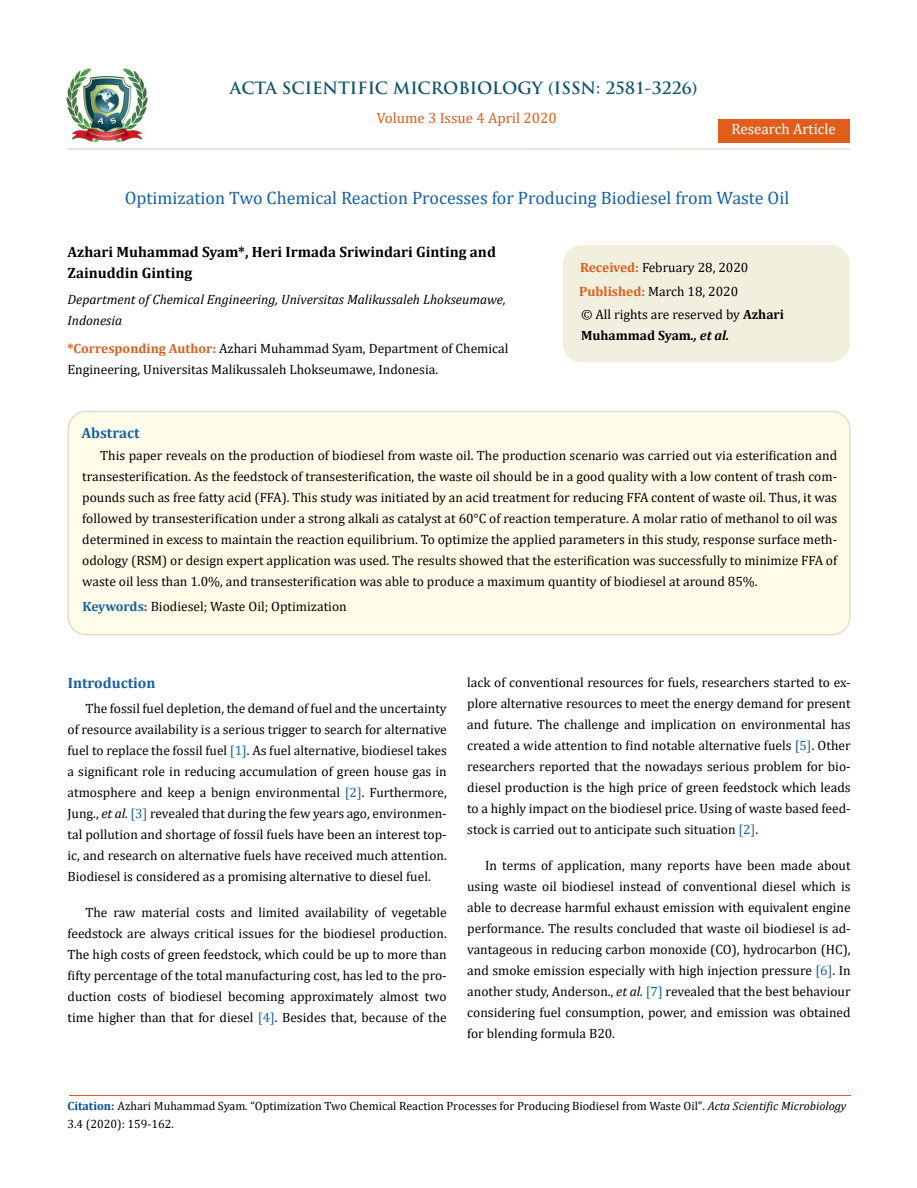
<style>
.page{position:relative;width:917px;height:1188px;background:#fff}
.page>*{position:absolute;margin:0;border:0;box-sizing:border-box;transform-origin:0 0}
.t1{font:18px "Cambria";color:#1560a6}
.t2{font:700 16.5px "Trajan Pro";color:#0e546a}
.t3{font:700 15px/21px "Cambria";color:#000}
.t4{font:15px "Cambria";color:#e05d1a}
.t5{font:700 15px "Cambria";color:#1560a6}
.t6{font:15px "Cambria";color:#fff}
.t7{font:13.5px/21px "Cambria";color:#000;text-align:justify}
.t8{font:italic 13.5px/21px "Cambria";color:#000}
.t9{font:12px/18px "Cambria";color:#000}
.s1{font-weight:700;color:#e05d1a}
.s2{font-weight:700}
.s3{font-weight:700;font-style:italic}
.s4{font-weight:700;color:#1560a6}
.s5{color:#1560a6}
.s6{font-style:italic}
.s7{font-weight:700;color:#035089}
</style>
<div class="page">
<img style="left:67px;top:68px;width:80px;height:74px">
<div style="left:717px;top:119px;width:132px;height:23px;background:#e05d1a"></div>
<div style="left:563px;top:246px;width:286px;height:116px;background:#f1f0de;border-radius:18px"></div>
<div style="left:563px;top:245px;width:286px;height:117px;border:2px solid #f1f0de;border-radius:18px"></div>
<div style="left:68px;top:411px;width:781px;height:224px;background:#fffde9;border-radius:18px"></div>
<div style="left:67px;top:411px;width:783px;height:224px;border:2px solid #e0dfcd;border-radius:18px"></div>
<hr style="left:69px;top:1095px;width:781px;height:1px;background:#e05d1a">
<hr style="left:67px;top:148px;width:782px;height:2px;background:#e0dfcd">
<p class="t2" style="left:230px;top:77px;width:469px">ACTA SCIENTIFIC MICROBIOLOGY (ISSN: 2581-3226)</p>
<p class="t4" style="left:376px;top:109px;width:182px">Volume 3 Issue 4 April 2020</p>
<p class="t6" style="left:731px;top:120px;width:106px">Research Article</p>
<h1 class="t1" style="left:125px;top:187px;width:666px">Optimization Two Chemical Reaction Processes for Producing Biodiesel from Waste Oil</h1>
<p class="t3" style="left:67px;top:241px;width:430px">Azhari Muhammad Syam*, Heri Irmada Sriwindari Ginting and<br>Zainuddin Ginting</p>
<p class="t8" style="left:67px;top:288px;width:440px">Department of Chemical Engineering, Universitas Malikussaleh Lhokseumawe,<br>Indonesia</p>
<p class="t7" style="left:67px;top:338px;width:442px"><span class="s1">*Corresponding Author:</span> Azhari Muhammad Syam, Department of Chemical<br>Engineering, Universitas Malikussaleh Lhokseumawe, Indonesia.</p>
<p class="t7" style="left:579px;top:255px;width:171px;line-height:24.5px"><span class="s1">Received:</span> February 28, 2020<br><span class="s1">Published:</span> March 18, 2020</p>
<p class="t7" style="left:581px;top:304px;width:204px">© All rights are reserved by <span class="s2">Azhari<br>Muhammad Syam</span><span class="s3">., et al.</span></p>
<p class="t5" style="left:81px;top:422px;width:60px">Abstract</p>
<p class="t7" style="left:82px;top:445px;width:756px;text-indent:18px">This paper reveals on the production of biodiesel from waste oil. The production scenario was carried out via esterification and transesterification. As the feedstock of transesterification, the waste oil should be in a good quality with a low content of trash com&shy;pounds such as free fatty acid (FFA). This study was initiated by an acid treatment for reducing FFA content of waste oil. Thus, it was followed by transesterification under a strong alkali as catalyst at 60°C of reaction temperature. A molar ratio of methanol to oil was determined in excess to maintain the reaction equilibrium. To optimize the applied parameters in this study, response surface meth&shy;odology (RSM) or design expert application was used. The results showed that the esterification was successfully to minimize FFA of waste oil less than 1.0%, and transesterification was able to produce a maximum quantity of biodiesel at around 85%.</p>
<p class="t7" style="left:82px;top:596px;width:266px"><span class="s4">Keywords:</span> Biodiesel; Waste Oil; Optimization</p>
<p class="t5" style="left:68px;top:672px;width:89px">Introduction</p>
<p class="t7" style="left:67px;top:697px;width:381px;text-indent:18px">The fossil fuel depletion, the demand of fuel and the uncertainty of resource availability is a serious trigger to search for alternative fuel to replace the fossil fuel <span class="s5">[1]</span>. As fuel alternative, biodiesel takes a significant role in reducing accumulation of green house gas in atmosphere and keep a benign environmental <span class="s5">[2]</span>. Furthermore, Jung., <span class="s6">et al.</span> <span class="s5">[3]</span> revealed that during the few years ago, environmen&shy;tal pollution and shortage of fossil fuels have been an interest top&shy;ic, and research on alternative fuels have received much attention.<br>Biodiesel is considered as a promising alternative to diesel fuel.</p>
<p class="t7" style="left:67px;top:901px;width:381px;text-indent:18px">The raw material costs and limited availability of vegetable feedstock are always critical issues for the biodiesel production.<br>The high costs of green feedstock, which could be up to more than fifty percentage of the total manufacturing cost, has led to the pro&shy;duction costs of biodiesel becoming approximately almost two time higher than that for diesel <span class="s5">[4]</span>. Besides that, because of the</p>
<p class="t7" style="left:467px;top:672px;width:385px">lack of conventional resources for fuels, researchers started to ex&shy;plore alternative resources to meet the energy demand for present and future. The challenge and implication on environmental has created a wide attention to find notable alternative fuels <span class="s5">[5]</span>. Other researchers reported that the nowadays serious problem for bio&shy;diesel production is the high price of green feedstock which leads to a highly impact on the biodiesel price. Using of waste based feed&shy;stock is carried out to anticipate such situation <span class="s5">[2]</span>.</p>
<p class="t7" style="left:467px;top:855px;width:385px;text-indent:18px">In terms of application, many reports have been made about using waste oil biodiesel instead of conventional diesel which is able to decrease harmful exhaust emission with equivalent engine performance. The results concluded that waste oil biodiesel is ad&shy;vantageous in reducing carbon monoxide (CO), hydrocarbon (HC), and smoke emission especially with high injection pressure <span class="s5">[6]</span>. In another study, Anderson., <span class="s6">et al.</span> <span class="s5">[7]</span> revealed that the best behaviour considering fuel consumption, power, and emission was obtained for blending formula B20.</p>
<p class="t9" style="left:67px;top:1097px;width:780px"><span class="s7">Citation:</span> Azhari Muhammad Syam<span class="s6">.</span> “Optimization Two Chemical Reaction Processes for Producing Biodiesel from Waste Oil". <span class="s6">Acta Scientific Microbiology<br></span>3.4 (2020): 159-162.</p>
</div>
